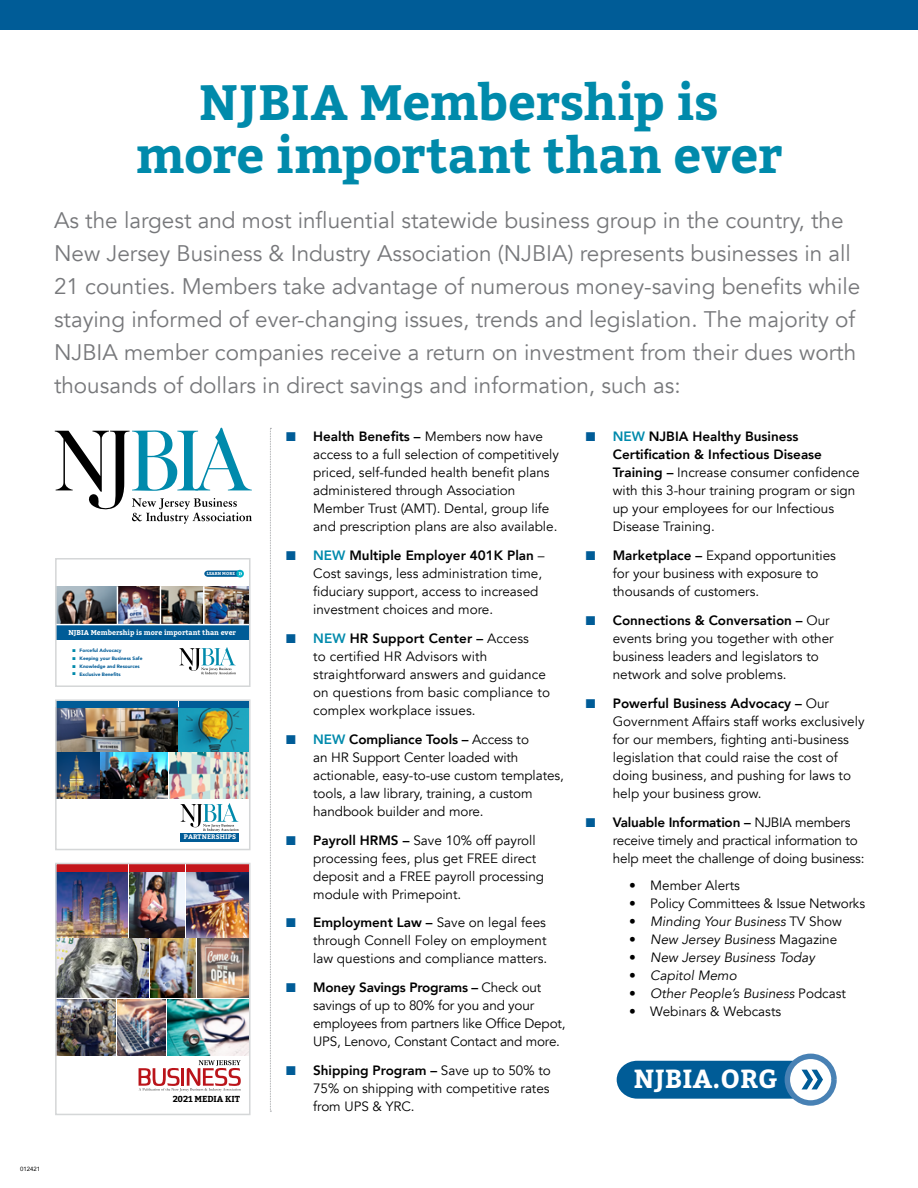
<style>
.page{position:relative;width:918px;height:1188px;background:#fff}
.page>*{position:absolute;margin:0;border:0;box-sizing:border-box;transform-origin:0 0}
.t1{font:700 49.5px/52.8px "Bitter";letter-spacing:-.005em;color:#008aab;text-align:center}
.t2{font:700 26.1px "Bitter";letter-spacing:.01em;color:#fff}
.t3{font:22.5px/33px "Avenir";color:#77787b}
.t4{font:13.5px/18px "Avenir";color:#000}
.t5{font:italic 13.5px "Avenir";color:#000}
.t6{font:700 8.7px "Bitter";letter-spacing:-.015em;color:#000}
.t7{font:700 7.05px "Bitter";color:#fff}
.t8{font:700 6.6px "Bitter";letter-spacing:.01em;color:#fff}
.t9{font:6px "Avenir";color:#000}
.t10{font:900 4.8px "Avenir";color:#005c97}
.t11{font:700 4.35px "Bitter";letter-spacing:.01em;color:#fff}
.s1{color:#008aab}
.s2{color:#005c97}
.s3{font-weight:800}
.s4{font-weight:800;color:#008aac}
.s5{font-style:normal}
</style>
<div class="page">
<div style="left:56px;top:623px;width:194px;height:17px;background:#005c97"></div>
<img style="left:58px;top:587px;width:133px;height:37px">
<img style="left:191px;top:587px;width:57px;height:37px">
<hr style="left:203px;top:586px;width:2px;height:38px;background:#fff">
<hr style="left:160px;top:586px;width:1px;height:38px;background:#fff">
<hr style="left:117px;top:586px;width:1px;height:38px;background:#fff">
<hr style="left:56px;top:624px;width:194px;height:1px;background:#fff">
<svg style="left:236px;top:570px;width:8px;height:8px"></svg>
<svg style="left:204px;top:571px;width:38px;height:6px"></svg>
<svg style="left:179px;top:647px;width:57px;height:28px"></svg>
<div style="left:55px;top:558px;width:196px;height:129px;border:2px solid #d5d7d8"></div>
<img style="left:58px;top:708px;width:119px;height:43px">
<img style="left:179px;top:708px;width:69px;height:43px">
<img style="left:58px;top:753px;width:41px;height:45px">
<img style="left:169px;top:753px;width:79px;height:45px">
<img style="left:101px;top:753px;width:67px;height:45px">
<svg style="left:180px;top:803px;width:59px;height:29px"></svg>
<div style="left:180px;top:833px;width:59px;height:8px;background:#005c97"></div>
<div style="left:56px;top:700px;width:121px;height:8px;background:#005c97"></div>
<div style="left:179px;top:700px;width:71px;height:8px;background:#005c97"></div>
<div style="left:55px;top:699px;width:196px;height:151px;border:2px solid #d5d7d8"></div>
<svg style="left:55px;top:428px;width:197px;height:96px"></svg>
<svg style="left:139px;top:1060px;width:102px;height:31px"></svg>
<img style="left:58px;top:1000px;width:107px;height:56px">
<img style="left:167px;top:1000px;width:81px;height:56px">
<img style="left:58px;top:939px;width:90px;height:59px">
<img style="left:150px;top:939px;width:98px;height:59px">
<img style="left:58px;top:872px;width:127px;height:65px">
<div style="left:56px;top:864px;width:72px;height:8px;background:#c4161c"></div>
<div style="left:129px;top:864px;width:56px;height:8px;background:#c4161c"></div>
<img style="left:187px;top:872px;width:61px;height:65px">
<div style="left:187px;top:864px;width:63px;height:8px;background:#c4161c"></div>
<div style="left:55px;top:863px;width:196px;height:252px;border:2px solid #d5d7d8"></div>
<svg style="left:270px;top:428px;width:1px;height:684px"></svg>
<svg style="left:785px;top:1054px;width:52px;height:52px"></svg>
<svg style="left:617px;top:1061px;width:206px;height:38px;background:#2674a6"></svg>
<div style="left:0;top:0;width:918px;height:29px;background:#005c97"></div>
<h1 class="t1" style="left:136px;top:75px;width:648px">NJBIA Membership is more important than ever</h1>
<p class="t3" style="left:54px;top:204px;width:808px">As the largest and most influential statewide business group in the country, the New Jersey Business &amp; Industry Association (NJBIA) represents businesses in all 21 counties. Members take advantage of numerous money-saving benefits while staying informed of ever-changing issues, trends and legislation. The majority of NJBIA member companies receive a return on investment from their dues worth thousands of dollars in direct savings and information, such as:</p>
<p class="t11" style="left:207px;top:570px;width:30px">LEARN MORE</p>
<p class="t7" style="left:68px;top:627px;width:169px">NJBIA Membership is more important than ever</p>
<p class="t10" style="left:72px;top:646px;width:51px"><span class="s1">■</span> Forceful Advocacy</p>
<p class="t10" style="left:72px;top:654px;width:72px"><span class="s1">■</span> Keeping your Business Safe</p>
<p class="t10" style="left:72px;top:662px;width:69px"><span class="s1">■</span> Knowledge and Resources</p>
<p class="t10" style="left:72px;top:670px;width:50px"><span class="s1">■</span> Exclusive Benefits</p>
<p class="t8" style="left:184px;top:832px;width:54px">PARTNERSHIPS</p>
<p class="t6" style="left:173px;top:1093px;width:69px">2021 MEDIA KIT</p>
<p class="t4" style="left:313px;top:428px;width:247px;text-indent:-27px"><span class="s2">■</span> <span class="s3">Health Benefits –</span> Members now have access to a full selection of competitively priced, self-funded health benefit plans administered through Association Member Trust (AMT). Dental, group life and prescription plans are also available.</p>
<p class="t4" style="left:313px;top:547px;width:233px;text-indent:-27px"><span class="s2">■</span> <span class="s4">NEW</span> <span class="s3">Multiple Employer 401K Plan</span> – Cost savings, less administration time, fiduciary support, access to increased investment choices and more.</p>
<p class="t4" style="left:313px;top:630px;width:238px;text-indent:-27px"><span class="s2">■</span> <span class="s4">NEW</span> <span class="s3">HR Support Center –</span> Access<br>to certified HR Advisors with straightforward answers and guidance on questions from basic compliance to complex workplace issues.</p>
<p class="t4" style="left:313px;top:730px;width:252px;text-indent:-27px"><span class="s2">■</span> <span class="s4">NEW</span> <span class="s3">Compliance Tools –</span> Access to<br>an HR Support Center loaded with actionable, easy-to-use custom templates, tools, a law library, training, a custom handbook builder and more.</p>
<p class="t4" style="left:313px;top:831px;width:233px;text-indent:-27px"><span class="s2">■</span> <span class="s3">Payroll HRMS –</span> Save 10% off payroll processing fees, plus get FREE direct deposit and a FREE payroll processing module with Primepoint.</p>
<p class="t4" style="left:313px;top:914px;width:235px;text-align:justify;text-indent:-27px"><span class="s2">■</span> <span class="s3">Employment Law –</span> Save on legal fees through Connell Foley on employment law questions and compliance matters.</p>
<p class="t4" style="left:313px;top:979px;width:254px;text-indent:-27px"><span class="s2">■</span> <span class="s3">Money Savings Programs –</span> Check out savings of up to 80% for you and your employees from partners like Office Depot, UPS, Lenovo, Constant Contact and more.</p>
<p class="t4" style="left:313px;top:1062px;width:239px;text-align:justify;text-indent:-27px"><span class="s2">■</span> <span class="s3">Shipping Program –</span> Save up to 50% to 75% on shipping with competitive rates from UPS &amp; YRC.</p>
<p class="t4" style="left:613px;top:428px;width:248px;text-indent:-27px"><span class="s2">■</span> <span class="s4">NEW</span> <span class="s3">NJBIA Healthy Business Certification &amp; Infectious Disease Training –</span> Increase consumer confidence with this 3-hour training program or sign up your employees for our Infectious Disease Training.</p>
<p class="t4" style="left:613px;top:547px;width:225px;text-indent:-27px"><span class="s2">■</span> <span class="s3">Marketplace –</span> Expand opportunities for your business with exposure to thousands of customers.</p>
<p class="t4" style="left:613px;top:612px;width:222px;text-indent:-27px"><span class="s2">■</span> <span class="s3">Connections &amp; Conversation –</span> Our events bring you together with other business leaders and legislators to network and solve problems.</p>
<p class="t4" style="left:613px;top:694px;width:253px;text-indent:-27px"><span class="s2">■</span> <span class="s3">Powerful Business Advocacy –</span> Our Government Affairs staff works exclusively for our members, fighting anti-business legislation that could raise the cost of doing business, and pushing for laws to help your business grow.</p>
<p class="t4" style="left:613px;top:813px;width:253px;text-indent:-27px"><span class="s2">■</span> <span class="s3">Valuable Information –</span> NJBIA members receive timely and practical information to help meet the challenge of doing business:</p>
<p class="t4" style="left:629px;top:876px;width:112px">• Member Alerts</p>
<p class="t4" style="left:629px;top:894px;width:237px">• Policy Committees &amp; Issue Networks</p>
<p class="t5" style="left:629px;top:913px;width:214px"><span class="s5">•</span> Minding Your Business <span class="s5">TV Show</span></p>
<p class="t5" style="left:629px;top:931px;width:210px"><span class="s5">•</span> New Jersey Business <span class="s5">Magazine</span></p>
<p class="t5" style="left:629px;top:949px;width:187px"><span class="s5">•</span> New Jersey Business Today</p>
<p class="t5" style="left:629px;top:967px;width:109px"><span class="s5">•</span> Capitol Memo</p>
<p class="t5" style="left:629px;top:985px;width:218px"><span class="s5">•</span> Other People’s Business <span class="s5">Podcast</span></p>
<p class="t4" style="left:629px;top:1002px;width:154px">• Webinars &amp; Webcasts</p>
<h2 class="t2" style="left:634px;top:1059px;width:145px">NJBIA.ORG</h2>
<p class="t9" style="left:20px;top:1164px;width:22px">012421</p>
</div>
